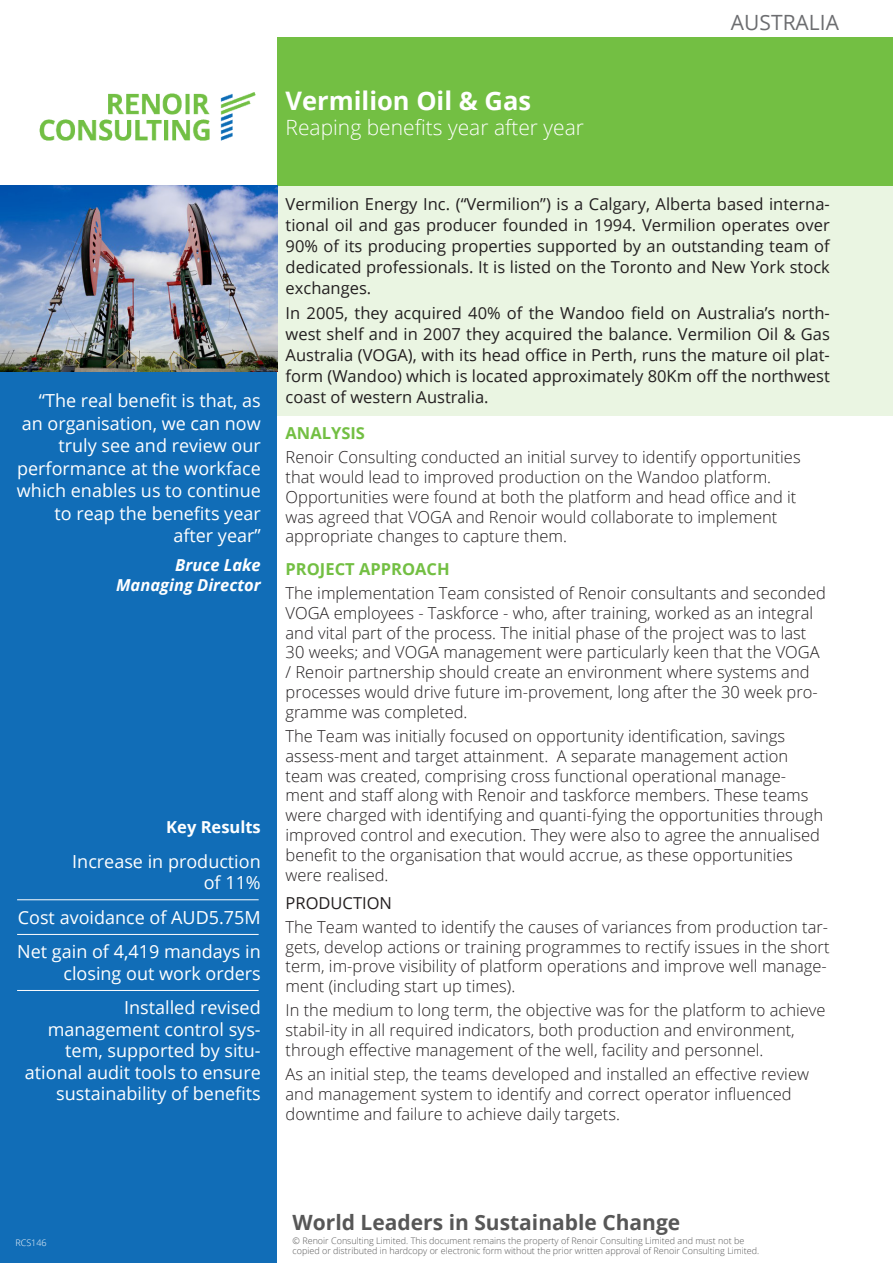
<style>
.page{position:relative;width:893px;height:1263px;background:#fff}
.page>*{position:absolute;margin:0;border:0;box-sizing:border-box;transform-origin:0 0}
.Main_Title{font:700 25.5px "Open Sans";color:#fff}
.t1{font:700 21px "Open Sans";color:#575757}
.Tagline{font:300 21px "Open Sans";color:#fff}
.t2{font:21px "Open Sans";color:#6c6d70}
.Key_Results{font:18px/21.6px "Open Sans";color:#fff;text-align:right}
.Testimonial{font:18px/22.5px "Open Sans";color:#fff;text-align:right}
.General_Para{font:300 16.5px/19.8px "Open Sans";color:#231f20}
.Main_Para{font:16.5px/21px "Open Sans";color:#231f20;text-align:justify}
.Testimonial_name_des{font:italic 700 16.5px "Open Sans";color:#fff}
.Section_Titles{font:700 16.5px "Open Sans";color:#73bf43}
.General_Para-2{font:16.5px "Open Sans";color:#231f20}
.Section_Titles-2{font:700 16.5px "Open Sans";color:#fff}
.t3{font:300 9px/10.5px "Open Sans";color:#575757}
.t4{font:300 9px "Open Sans";color:#fff}
</style>
<div class="page">
<div style="left:1px;top:371px;width:276px;height:891px;background:#116db7"></div>
<div style="left:277px;top:37px;width:615px;height:149px;background:#73bf43"></div>
<img style="left:39px;top:93px;width:216px;height:47px">
<div style="left:277px;top:186px;width:615px;height:229px;background:#eaf5e2"></div>
<img style="left:1px;top:186px;width:276px;height:185px">
<hr style="left:17px;top:899px;width:242px;height:1px;background:#fff">
<hr style="left:17px;top:934px;width:242px;height:1px;background:#fff">
<hr style="left:17px;top:990px;width:242px;height:1px;background:#fff">
<p class="t2" style="left:731px;top:8px;width:110px">AUSTRALIA</p>
<p class="Testimonial" style="left:17px;top:389px;width:245px">“The real benefit is that, as an organisation, we can now truly see and review our performance at the workface which enables us to continue to reap the benefits year after year”</p>
<p class="Testimonial_name_des" style="left:175px;top:553px;width:87px">Bruce Lake</p>
<p class="Testimonial_name_des" style="left:116px;top:573px;width:146px">Managing Director</p>
<p class="Section_Titles-2" style="left:166px;top:816px;width:96px">Key Results</p>
<p class="Key_Results" style="left:72px;top:850px;width:190px">Increase in production of 11%</p>
<p class="Key_Results" style="left:18px;top:906px;width:244px">Cost avoidance of AUD5.75M</p>
<p class="Key_Results" style="left:17px;top:940px;width:245px">Net gain of 4,419 mandays in closing out work orders</p>
<p class="Key_Results" style="left:25px;top:996px;width:237px">Installed revised management control sys&shy;tem, supported by situ&shy;ational audit tools to ensure sustainability of benefits</p>
<p class="Main_Title" style="left:286px;top:83px;width:247px">Vermilion Oil &amp; Gas</p>
<p class="Tagline" style="left:286px;top:113px;width:300px">Reaping benefits year after year</p>
<p class="Main_Para" style="left:286px;top:193px;width:546px">Vermilion Energy Inc. (“Vermilion”) is a Calgary, Alberta based interna&shy;tional oil and gas producer founded in 1994. Vermilion operates over 90% of its producing properties supported by an outstanding team of dedicated professionals. It is listed on the Toronto and New York stock exchanges.</p>
<p class="Main_Para" style="left:286px;top:302px;width:546px">In 2005, they acquired 40% of the Wandoo field on Australia’s north&shy;west shelf and in 2007 they acquired the balance. Vermilion Oil &amp; Gas Australia (VOGA), with its head office in Perth, runs the mature oil plat&shy;form (Wandoo) which is located approximately 80Km off the northwest coast of western Australia.</p>
<p class="Section_Titles" style="left:286px;top:421px;width:81px">ANALYSIS</p>
<p class="General_Para" style="left:286px;top:447px;width:517px">Renoir Consulting conducted an initial survey to identify opportunities that would lead to improved production on the Wandoo platform.<br>Opportunities were found at both the platform and head office and it was agreed that VOGA and Renoir would collaborate to implement appropriate changes to capture them.</p>
<p class="Section_Titles" style="left:286px;top:557px;width:166px">PROJECT APPROACH</p>
<p class="General_Para" style="left:286px;top:583px;width:542px">The implementation Team consisted of Renoir consultants and seconded VOGA employees - Taskforce - who, after training, worked as an integral and vital part of the process. The initial phase of the project was to last 30 weeks; and VOGA management were particularly keen that the VOGA / Renoir partnership should create an environment where systems and processes would drive future im-provement, long after the 30 week pro&shy;gramme was completed.</p>
<p class="General_Para" style="left:286px;top:725px;width:539px">The Team was initially focused on opportunity identification, savings assess-ment and target attainment. A separate management action team was created, comprising cross functional operational manage&shy;ment and staff along with Renoir and taskforce members. These teams were charged with identifying and quanti-fying the opportunities through improved control and execution. They were also to agree the annualised benefit to the organisation that would accrue, as these opportunities were realised.</p>
<p class="General_Para-2" style="left:286px;top:891px;width:108px">PRODUCTION</p>
<p class="General_Para" style="left:286px;top:916px;width:545px">The Team wanted to identify the causes of variances from production tar&shy;gets, develop actions or training programmes to rectify issues in the short term, im-prove visibility of platform operations and improve well manage&shy;ment (including start up times).</p>
<p class="General_Para" style="left:286px;top:1000px;width:541px">In the medium to long term, the objective was for the platform to achieve stabil-ity in all required indicators, both production and environment, through effective management of the well, facility and personnel.</p>
<p class="General_Para" style="left:286px;top:1064px;width:525px">As an initial step, the teams developed and installed an effective review and management system to identify and correct operator influenced downtime and failure to achieve daily targets.</p>
<p class="t4" style="left:15px;top:1237px;width:33px">RCS146</p>
<p class="t1" style="left:293px;top:1208px;width:389px">World Leaders in Sustainable Change</p>
<p class="t3" style="left:293px;top:1235px;width:468px">© Renoir Consulting Limited. This document remains the property of Renoir Consulting Limited and must not be copied or distributed in hardcopy or electronic form without the prior written approval of Renoir Consulting Limited.</p>
</div>
